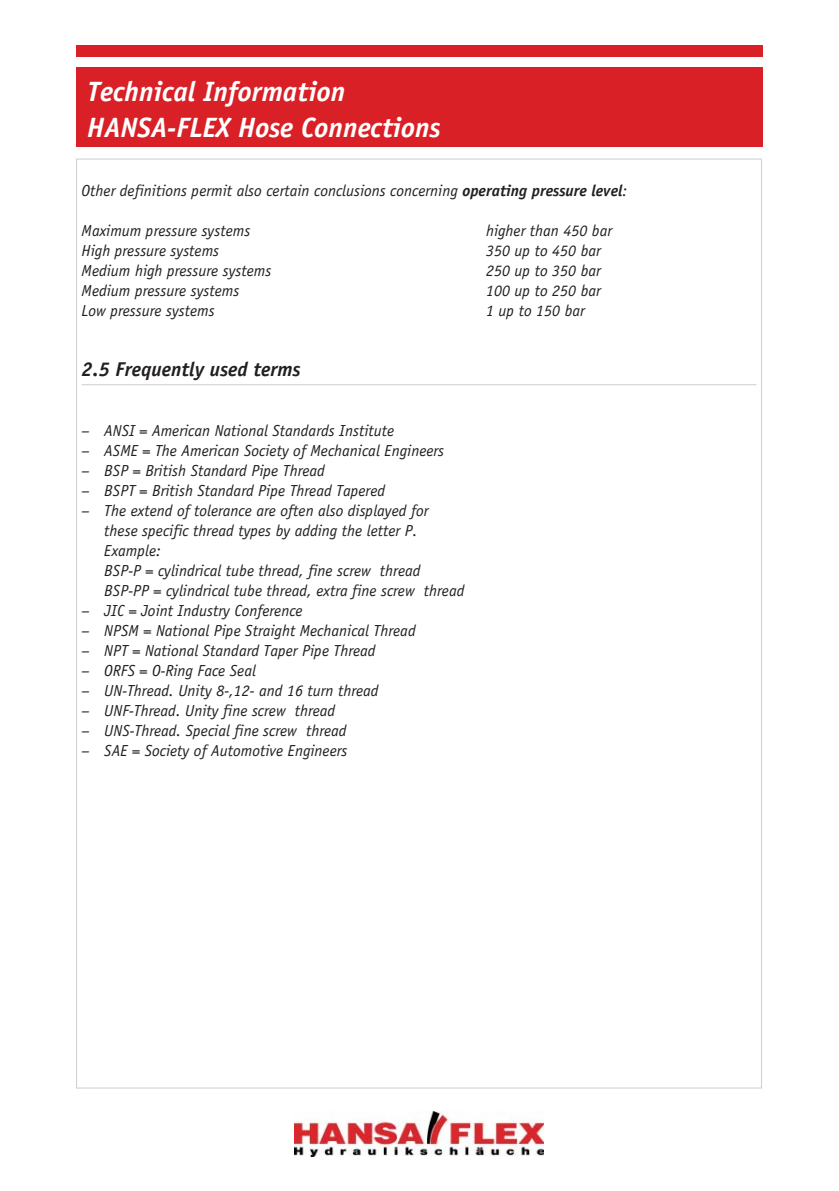
<style>
.page{position:relative;width:839px;height:1191px;background:#fff}
.page>*{position:absolute;margin:0;border:0;box-sizing:border-box;transform-origin:0 0}
.t1{font:italic 700 28px/35.6px "Officina Sans";color:#fff}
.t2{font:italic 700 20px "Officina Sans";color:#231f1f}
.t3{font:italic 16px/20px "Officina Sans";color:#231f1f}
.s1{font-weight:700}
</style>
<div class="page">
<div style="left:76px;top:45px;width:686px;height:11px;background:#da2027"></div>
<div style="left:76px;top:68px;width:686px;height:79px;background:#da2027"></div>
<img style="left:294px;top:1111px;width:250px;height:45px">
<hr style="left:82px;top:384px;width:674px;height:1px;background:#d1d3d5">
<h1 class="t1" style="left:87px;top:76px;width:355px">Technical Information<br>HANSA-FLEX Hose Connections</h1>
<p class="t3" style="left:82px;top:181px;width:547px">Other definitions permit also certain conclusions concerning <span class="s1">operating pressure level</span>:</p>
<p class="t3" style="left:82px;top:221px;width:170px">Maximum pressure systems</p>
<p class="t3" style="left:486px;top:221px;width:128px">higher than 450 bar</p>
<p class="t3" style="left:82px;top:241px;width:139px">High pressure systems</p>
<p class="t3" style="left:486px;top:241px;width:116px">350 up to 450 bar</p>
<p class="t3" style="left:82px;top:261px;width:191px">Medium high pressure systems</p>
<p class="t3" style="left:486px;top:261px;width:116px">250 up to 350 bar</p>
<p class="t3" style="left:82px;top:281px;width:159px">Medium pressure systems</p>
<p class="t3" style="left:486px;top:281px;width:116px">100 up to 250 bar</p>
<p class="t3" style="left:82px;top:301px;width:135px">Low pressure systems</p>
<p class="t3" style="left:486px;top:301px;width:100px">1 up to 150 bar</p>
<p class="t2" style="left:82px;top:361px;width:220px">2.5 Frequently used terms</p>
<p class="t3" style="left:82px;top:421px;width:314px">– ANSI = American National Standards Institute</p>
<p class="t3" style="left:82px;top:441px;width:364px">– ASME = The American Society of Mechanical Engineers</p>
<p class="t3" style="left:82px;top:461px;width:245px">– BSP = British Standard Pipe Thread</p>
<p class="t3" style="left:82px;top:481px;width:305px">– BSPT = British Standard Pipe Thread Tapered</p>
<p class="t3" style="left:104px;top:501px;width:362px;text-indent:-23px">– The extend of tolerance are often also displayed for these specific thread types by adding the letter P.<br>Example:<br>BSP-P = cylindrical tube thread, fine screw thread BSP-PP = cylindrical tube thread, extra fine screw thread</p>
<p class="t3" style="left:82px;top:601px;width:223px">– JIC = Joint Industry Conference</p>
<p class="t3" style="left:82px;top:621px;width:336px">– NPSM = National Pipe Straight Mechanical Thread</p>
<p class="t3" style="left:82px;top:641px;width:295px">– NPT = National Standard Taper Pipe Thread</p>
<p class="t3" style="left:82px;top:661px;width:176px">– ORFS = O-Ring Face Seal</p>
<p class="t3" style="left:82px;top:681px;width:298px">– UN-Thread. Unity 8-,12- and 16 turn thread</p>
<p class="t3" style="left:82px;top:701px;width:255px">– UNF-Thread. Unity fine screw thread</p>
<p class="t3" style="left:82px;top:721px;width:266px">– UNS-Thread. Special fine screw thread</p>
<p class="t3" style="left:82px;top:741px;width:267px">– SAE = Society of Automotive Engineers</p>
</div>
